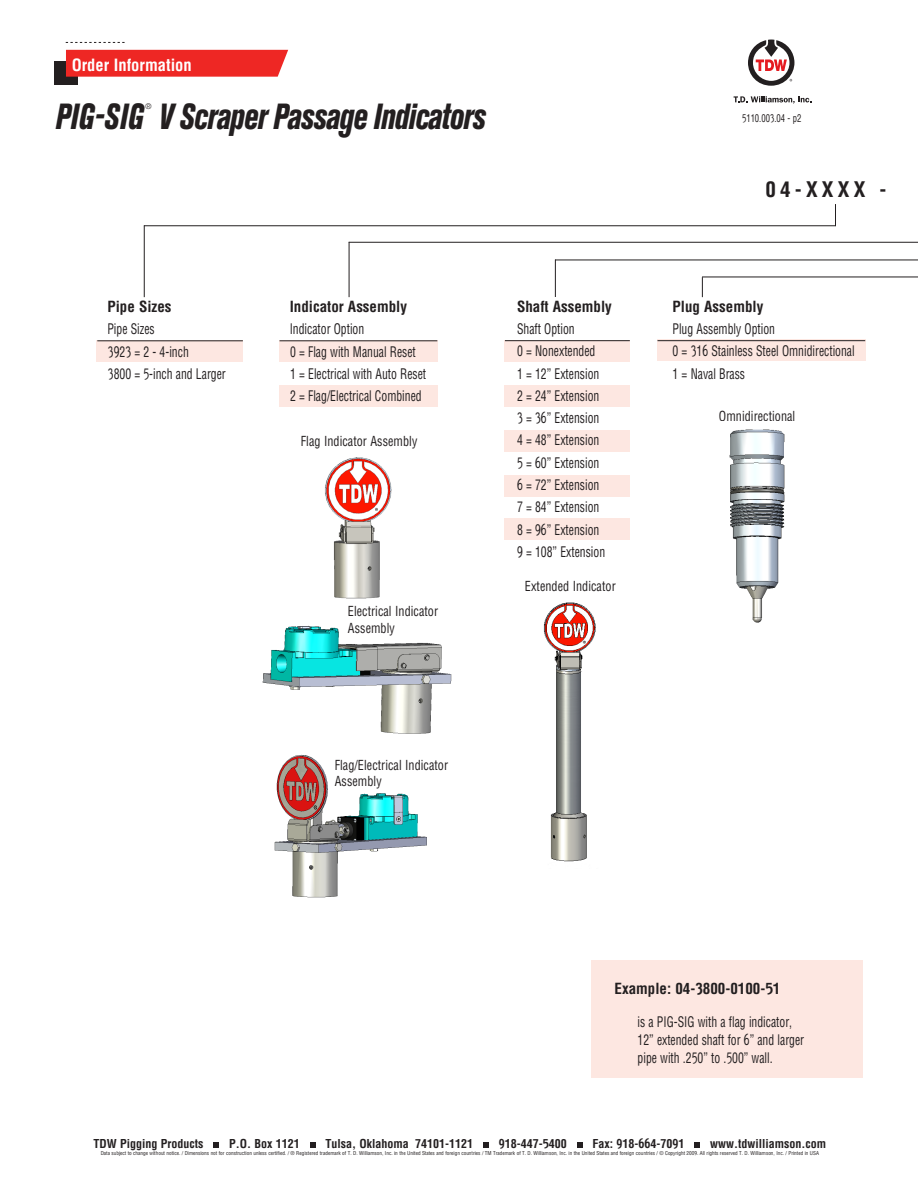
<style>
.page{position:relative;width:918px;height:1188px;background:#fff}
.page>*{position:absolute;margin:0;border:0;box-sizing:border-box;transform-origin:0 0}
.t1{font:italic 800 condensed 36px "Akzidenz Grotesk BE";letter-spacing:-.02em;color:#231f20;scale:.8 1}
.t2{font:700 condensed 21px "Helfaxx";letter-spacing:.2em;color:#231f20}
.Catagory{font:700 condensed 16.5px "Helfaxx";color:#fff}
.Bodu_Text{font:700 condensed 15px "Helfaxx";color:#231f20}
.bod_text_lft{font:700 condensed 15px "Helfaxx";color:#231f20}
.Bodu_Text-2{font:condensed 14.25px "Helfaxx";color:#231f20;scale:.82 1}
.bod_text_lft-2{font:condensed 14.25px/18px "Helfaxx";color:#231f20;scale:.82 1}
.Captions{font:condensed 13.5px/16.2px "Helfaxx";letter-spacing:.005em;color:#231f20;scale:.9 1}
.t3{font:700 condensed 12px "Helfaxx";color:#231f20}
.t4{font:condensed 10.5px "Helfaxx";color:#231f20;scale:.82 1}
.t5{font:condensed 7.5px "Helfaxx";color:#231f20}
.t6{font:condensed 5.25px "Helfaxx";color:#231f20}
</style>
<div class="page">
<div style="left:591px;top:960px;width:271px;height:117px;background:#fde7e1"></div>
<div style="left:657px;top:339px;width:209px;height:22px;background:#fde7e1"></div>
<div style="left:54px;top:61px;width:24px;height:24px;background:#231f20"></div>
<div style="left:66px;top:50px;width:222px;height:27px;background:#ee2724"></div>
<svg style="left:66px;top:42px;width:59px;height:1px"></svg>
<div style="left:279px;top:385px;width:158px;height:21px;background:#fde7e1"></div>
<div style="left:279px;top:341px;width:158px;height:21px;background:#fde7e1"></div>
<div style="left:97px;top:341px;width:146px;height:21px;background:#fde7e1"></div>
<div style="left:504px;top:518px;width:126px;height:22px;background:#fde7e1"></div>
<div style="left:504px;top:475px;width:126px;height:21px;background:#fde7e1"></div>
<div style="left:504px;top:430px;width:126px;height:21px;background:#fde7e1"></div>
<div style="left:504px;top:385px;width:126px;height:21px;background:#fde7e1"></div>
<div style="left:504px;top:341px;width:126px;height:21px;background:#fde7e1"></div>
<svg style="left:835px;top:204px;width:1px;height:21px"></svg>
<hr style="left:349px;top:242px;width:569px;height:1px;background:#231f20">
<hr style="left:144px;top:225px;width:692px;height:1px;background:#231f20">
<hr style="left:349px;top:242px;width:1px;height:55px;background:#231f20">
<hr style="left:144px;top:225px;width:1px;height:72px;background:#231f20">
<hr style="left:702px;top:277px;width:216px;height:1px;background:#231f20">
<hr style="left:555px;top:260px;width:363px;height:1px;background:#231f20">
<svg style="left:702px;top:277px;width:1px;height:20px"></svg>
<hr style="left:555px;top:260px;width:1px;height:37px;background:#231f20">
<hr style="left:658px;top:340px;width:207px;height:1px;background:#231f20">
<hr style="left:505px;top:340px;width:125px;height:1px;background:#231f20">
<hr style="left:280px;top:340px;width:157px;height:1px;background:#231f20">
<hr style="left:97px;top:340px;width:146px;height:1px;background:#231f20">
<svg style="left:213px;top:1143px;width:6px;height:5px"></svg>
<svg style="left:310px;top:1143px;width:5px;height:5px"></svg>
<svg style="left:483px;top:1143px;width:6px;height:5px"></svg>
<svg style="left:577px;top:1143px;width:6px;height:5px"></svg>
<svg style="left:694px;top:1143px;width:6px;height:5px"></svg>
<img style="left:543px;top:602px;width:53px;height:260px">
<img style="left:729px;top:429px;width:56px;height:194px">
<img style="left:325px;top:457px;width:67px;height:142px">
<img style="left:274px;top:755px;width:153px;height:143px">
<img style="left:263px;top:625px;width:189px;height:109px">
<svg style="left:734px;top:96px;width:78px;height:8px"></svg>
<svg style="left:748px;top:40px;width:47px;height:46px"></svg>
<p class="Catagory" style="left:72px;top:55px;width:122px">Order Information</p>
<p class="t1" style="left:55px;top:96px;width:540px">PIG-SIG V Scraper Passage Indicators</p>
<p class="t4" style="left:742px;top:112px;width:74px">5110.003.04 - p2</p>
<p class="t5" style="left:145px;top:102px;width:7px">®</p>
<p class="Bodu_Text" style="left:107px;top:297px;width:66px">Pipe Sizes</p>
<p class="Bodu_Text-2" style="left:107px;top:320px;width:59px">Pipe Sizes</p>
<p class="Bodu_Text-2" style="left:108px;top:343px;width:100px">3923 = 2 - 4-inch</p>
<p class="Bodu_Text-2" style="left:108px;top:365px;width:145px">3800 = 5-inch and Larger</p>
<p class="Bodu_Text" style="left:290px;top:297px;width:119px">Indicator Assembly</p>
<p class="Bodu_Text-2" style="left:290px;top:320px;width:92px">Indicator Option</p>
<p class="Bodu_Text-2" style="left:290px;top:343px;width:155px">0 = Flag with Manual Reset</p>
<p class="Bodu_Text-2" style="left:290px;top:365px;width:168px">1 = Electrical with Auto Reset</p>
<p class="Bodu_Text-2" style="left:290px;top:387px;width:162px">2 = Flag/Electrical Combined</p>
<p class="Captions" style="left:301px;top:433px;width:131px">Flag Indicator Assembly</p>
<p class="Captions" style="left:348px;top:603px;width:102px">Electrical Indicator<br>Assembly</p>
<p class="Captions" style="left:335px;top:757px;width:128px">Flag/Electrical Indicator<br>Assembly</p>
<p class="Bodu_Text" style="left:517px;top:297px;width:96px">Shaft Assembly</p>
<p class="Bodu_Text-2" style="left:517px;top:320px;width:72px">Shaft Option</p>
<p class="Bodu_Text-2" style="left:517px;top:342px;width:97px">0 = Nonextended</p>
<p class="Bodu_Text-2" style="left:517px;top:364px;width:102px">1 = 12” Extension</p>
<p class="Bodu_Text-2" style="left:517px;top:387px;width:102px">2 = 24” Extension</p>
<p class="Bodu_Text-2" style="left:517px;top:409px;width:102px">3 = 36” Extension</p>
<p class="Bodu_Text-2" style="left:517px;top:431px;width:102px">4 = 48” Extension</p>
<p class="Bodu_Text-2" style="left:517px;top:454px;width:102px">5 = 60” Extension</p>
<p class="Bodu_Text-2" style="left:517px;top:476px;width:102px">6 = 72” Extension</p>
<p class="Bodu_Text-2" style="left:517px;top:498px;width:102px">7 = 84” Extension</p>
<p class="Bodu_Text-2" style="left:517px;top:521px;width:102px">8 = 96” Extension</p>
<p class="Bodu_Text-2" style="left:517px;top:543px;width:109px">9 = 108” Extension</p>
<p class="Captions" style="left:525px;top:577px;width:102px">Extended Indicator</p>
<p class="t2" style="left:766px;top:177px;width:123px">04-XXXX -</p>
<p class="Bodu_Text" style="left:673px;top:297px;width:92px">Plug Assembly</p>
<p class="Bodu_Text-2" style="left:673px;top:320px;width:126px">Plug Assembly Option</p>
<p class="Bodu_Text-2" style="left:673px;top:342px;width:224px">0 = 316 Stainless Steel Omnidirectional</p>
<p class="Bodu_Text-2" style="left:673px;top:364px;width:90px">1 = Naval Brass</p>
<p class="Captions" style="left:719px;top:408px;width:86px">Omnidirectional</p>
<p class="bod_text_lft" style="left:615px;top:980px;width:167px">Example: 04-3800-0100-51</p>
<p class="bod_text_lft-2" style="left:638px;top:1013px;width:205px">is a PIG-SIG with a flag indicator,<br>12” extended shaft for 6” and larger pipe with .250” to .500” wall.</p>
<p class="t3" style="left:94px;top:1137px;width:111px">TDW Pigging Products</p>
<p class="t3" style="left:229px;top:1137px;width:72px">P.O. Box 1121</p>
<p class="t3" style="left:325px;top:1137px;width:149px">Tulsa, Oklahoma 74101-1121</p>
<p class="t3" style="left:499px;top:1137px;width:69px">918-447-5400</p>
<p class="t3" style="left:592px;top:1137px;width:93px">Fax: 918-664-7091</p>
<p class="t3" style="left:710px;top:1137px;width:118px">www.tdwilliamson.com</p>
<p class="t6" style="left:101px;top:1149px;width:720px">Data subject to change without notice. / Dimensions not for construction unless certified. / ® Registered trademark of T. D. Williamson, Inc. in the United States and foreign countries / TM Trademark of T. D. Williamson, Inc. in the United States and foreign countries / © Copyright 2009. All rights reserved T. D. Williamson, Inc. / Printed in USA</p>
</div>
